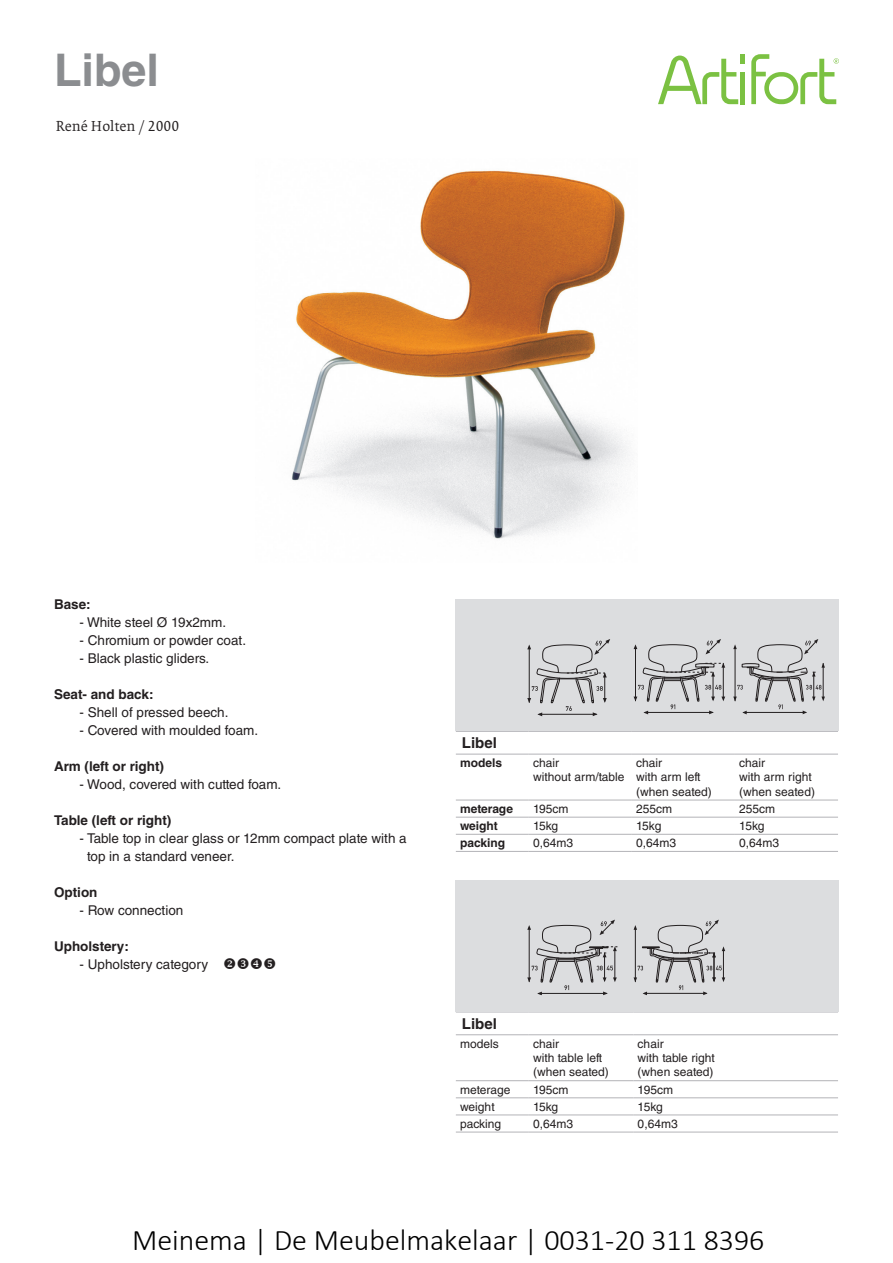
<style>
.page{position:relative;width:893px;height:1263px;background:#fff}
.page>*{position:absolute;margin:0;border:0;box-sizing:border-box;transform-origin:0 0}
.t1{font:700 45px "Helvetica LT Std";color:#8b8d90}
.t2{font:300 30px "Calibri";color:#000}
.t3{font:15px "Collis Roman Tab";color:#231f20}
.t4{font:700 15px "Helvetica LT Std";color:#231f20}
.t5{font:13.5px/18px "Helvetica LT Std";color:#231f20}
.t6{font:700 13.5px "Helvetica LT Std";color:#231f20}
.t7{font:12px/14.4px "Helvetica LT Std";color:#231f20}
.t8{font:700 12px "Helvetica LT Std";color:#231f20}
</style>
<div class="page">
<hr style="left:456px;top:731px;width:73px;height:1px;background:#b3b3b7">
<hr style="left:529px;top:731px;width:103px;height:1px;background:#b3b3b7">
<hr style="left:632px;top:731px;width:103px;height:1px;background:#b3b3b7">
<hr style="left:735px;top:731px;width:103px;height:1px;background:#b3b3b7">
<hr style="left:456px;top:754px;width:73px;height:1px;background:#b3b3b7">
<hr style="left:529px;top:754px;width:103px;height:1px;background:#b3b3b7">
<hr style="left:632px;top:754px;width:103px;height:1px;background:#b3b3b7">
<hr style="left:735px;top:754px;width:103px;height:1px;background:#b3b3b7">
<hr style="left:456px;top:800px;width:73px;height:1px;background:#b3b3b7">
<hr style="left:529px;top:800px;width:103px;height:1px;background:#b3b3b7">
<hr style="left:632px;top:800px;width:103px;height:1px;background:#b3b3b7">
<hr style="left:735px;top:800px;width:103px;height:1px;background:#b3b3b7">
<hr style="left:456px;top:817px;width:73px;height:1px;background:#b3b3b7">
<hr style="left:529px;top:817px;width:103px;height:1px;background:#b3b3b7">
<hr style="left:632px;top:817px;width:103px;height:1px;background:#b3b3b7">
<hr style="left:735px;top:817px;width:103px;height:1px;background:#b3b3b7">
<hr style="left:456px;top:834px;width:73px;height:1px;background:#b3b3b7">
<hr style="left:529px;top:834px;width:103px;height:1px;background:#b3b3b7">
<hr style="left:632px;top:834px;width:103px;height:1px;background:#b3b3b7">
<hr style="left:735px;top:834px;width:103px;height:1px;background:#b3b3b7">
<hr style="left:456px;top:851px;width:73px;height:1px;background:#b3b3b7">
<hr style="left:529px;top:851px;width:103px;height:1px;background:#b3b3b7">
<hr style="left:632px;top:851px;width:103px;height:1px;background:#b3b3b7">
<hr style="left:735px;top:851px;width:103px;height:1px;background:#b3b3b7">
<hr style="left:456px;top:1012px;width:73px;height:1px;background:#b3b3b7">
<hr style="left:529px;top:1012px;width:104px;height:1px;background:#b3b3b7">
<hr style="left:633px;top:1012px;width:205px;height:1px;background:#b3b3b7">
<hr style="left:456px;top:1034px;width:73px;height:1px;background:#b3b3b7">
<hr style="left:529px;top:1034px;width:104px;height:1px;background:#b3b3b7">
<hr style="left:633px;top:1034px;width:205px;height:1px;background:#b3b3b7">
<hr style="left:456px;top:1080px;width:73px;height:1px;background:#b3b3b7">
<hr style="left:529px;top:1080px;width:104px;height:1px;background:#b3b3b7">
<hr style="left:633px;top:1080px;width:205px;height:1px;background:#b3b3b7">
<hr style="left:456px;top:1097px;width:73px;height:1px;background:#b3b3b7">
<hr style="left:529px;top:1097px;width:104px;height:1px;background:#b3b3b7">
<hr style="left:633px;top:1097px;width:205px;height:1px;background:#b3b3b7">
<hr style="left:456px;top:1115px;width:73px;height:1px;background:#b3b3b7">
<hr style="left:529px;top:1115px;width:104px;height:1px;background:#b3b3b7">
<hr style="left:633px;top:1115px;width:205px;height:1px;background:#b3b3b7">
<hr style="left:456px;top:1132px;width:73px;height:1px;background:#b3b3b7">
<hr style="left:529px;top:1132px;width:104px;height:1px;background:#b3b3b7">
<hr style="left:633px;top:1132px;width:205px;height:1px;background:#b3b3b7">
<svg style="left:658px;top:54px;width:87px;height:50px"></svg>
<svg style="left:751px;top:54px;width:88px;height:50px"></svg>
<img style="left:292px;top:170px;width:338px;height:369px">
<div style="left:455px;top:600px;width:384px;height:131px;background:#dcdddf"></div>
<div style="left:455px;top:880px;width:384px;height:132px;background:#dcdddf"></div>
<svg style="left:527px;top:639px;width:83px;height:77px"></svg>
<svg style="left:634px;top:639px;width:91px;height:75px"></svg>
<svg style="left:527px;top:919px;width:90px;height:76px"></svg>
<svg style="left:733px;top:639px;width:92px;height:75px"></svg>
<svg style="left:634px;top:919px;width:91px;height:76px"></svg>
<h1 class="t1" style="left:54px;top:43px;width:107px">Libel</h1>
<p class="t3" style="left:56px;top:119px;width:125px">René Holten / 2000</p>
<p class="t6" style="left:54px;top:596px;width:38px">Base:</p>
<p class="t5" style="left:80px;top:613px;width:148px">- White steel Ø 19x2mm.</p>
<p class="t5" style="left:80px;top:631px;width:168px">- Chromium or powder coat.</p>
<p class="t5" style="left:80px;top:649px;width:131px">- Black plastic gliders.</p>
<p class="t6" style="left:54px;top:686px;width:101px">Seat- and back:</p>
<p class="t5" style="left:80px;top:703px;width:151px">- Shell of pressed beech.</p>
<p class="t5" style="left:80px;top:721px;width:180px">- Covered with moulded foam.</p>
<p class="t6" style="left:54px;top:758px;width:112px">Arm (left or right)</p>
<p class="t5" style="left:80px;top:775px;width:203px">- Wood, covered with cutted foam.</p>
<p class="t6" style="left:54px;top:812px;width:119px">Table (left or right)</p>
<p class="t5" style="left:87px;top:829px;width:321px;text-indent:-8px">- Table top in clear glass or 12mm compact plate with a top in a standard veneer.</p>
<p class="t6" style="left:54px;top:884px;width:45px">Option</p>
<p class="t5" style="left:80px;top:901px;width:105px">- Row connection</p>
<p class="t6" style="left:54px;top:938px;width:76px">Upholstery:</p>
<p class="t5" style="left:80px;top:955px;width:158px">- Upholstery category ❖</p>
<p class="t4" style="left:462px;top:734px;width:37px">Libel</p>
<p class="t8" style="left:460px;top:755px;width:44px">models</p>
<p class="t7" style="left:533px;top:755px;width:93px">chair<br>without arm/table</p>
<p class="t7" style="left:636px;top:755px;width:77px">chair<br>with arm left (when seated)</p>
<p class="t7" style="left:739px;top:755px;width:77px">chair<br>with arm right (when seated)</p>
<p class="t8" style="left:460px;top:801px;width:54px">meterage</p>
<p class="t7" style="left:533px;top:801px;width:37px">195cm</p>
<p class="t7" style="left:636px;top:801px;width:38px">255cm</p>
<p class="t7" style="left:739px;top:801px;width:38px">255cm</p>
<p class="t8" style="left:460px;top:818px;width:39px">weight</p>
<p class="t7" style="left:533px;top:819px;width:27px">15kg</p>
<p class="t7" style="left:636px;top:819px;width:27px">15kg</p>
<p class="t7" style="left:739px;top:819px;width:27px">15kg</p>
<p class="t8" style="left:460px;top:836px;width:47px">packing</p>
<p class="t7" style="left:533px;top:836px;width:42px">0,64m3</p>
<p class="t7" style="left:636px;top:836px;width:42px">0,64m3</p>
<p class="t7" style="left:739px;top:836px;width:42px">0,64m3</p>
<p class="t4" style="left:462px;top:1014px;width:37px">Libel</p>
<p class="t7" style="left:460px;top:1036px;width:40px">models</p>
<p class="t7" style="left:533px;top:1036px;width:77px">chair<br>with table left (when seated)</p>
<p class="t7" style="left:638px;top:1036px;width:79px">chair<br>with table right (when seated)</p>
<p class="t7" style="left:460px;top:1082px;width:52px">meterage</p>
<p class="t7" style="left:533px;top:1082px;width:37px">195cm</p>
<p class="t7" style="left:638px;top:1082px;width:37px">195cm</p>
<p class="t7" style="left:460px;top:1099px;width:36px">weight</p>
<p class="t7" style="left:533px;top:1099px;width:27px">15kg</p>
<p class="t7" style="left:638px;top:1099px;width:27px">15kg</p>
<p class="t7" style="left:460px;top:1116px;width:43px">packing</p>
<p class="t7" style="left:533px;top:1116px;width:42px">0,64m3</p>
<p class="t7" style="left:638px;top:1116px;width:42px">0,64m3</p>
<h2 class="t2" style="left:132px;top:1224px;width:634px">Meinema | De Meubelmakelaar | 0031-20 311 8396</h2>
</div>
